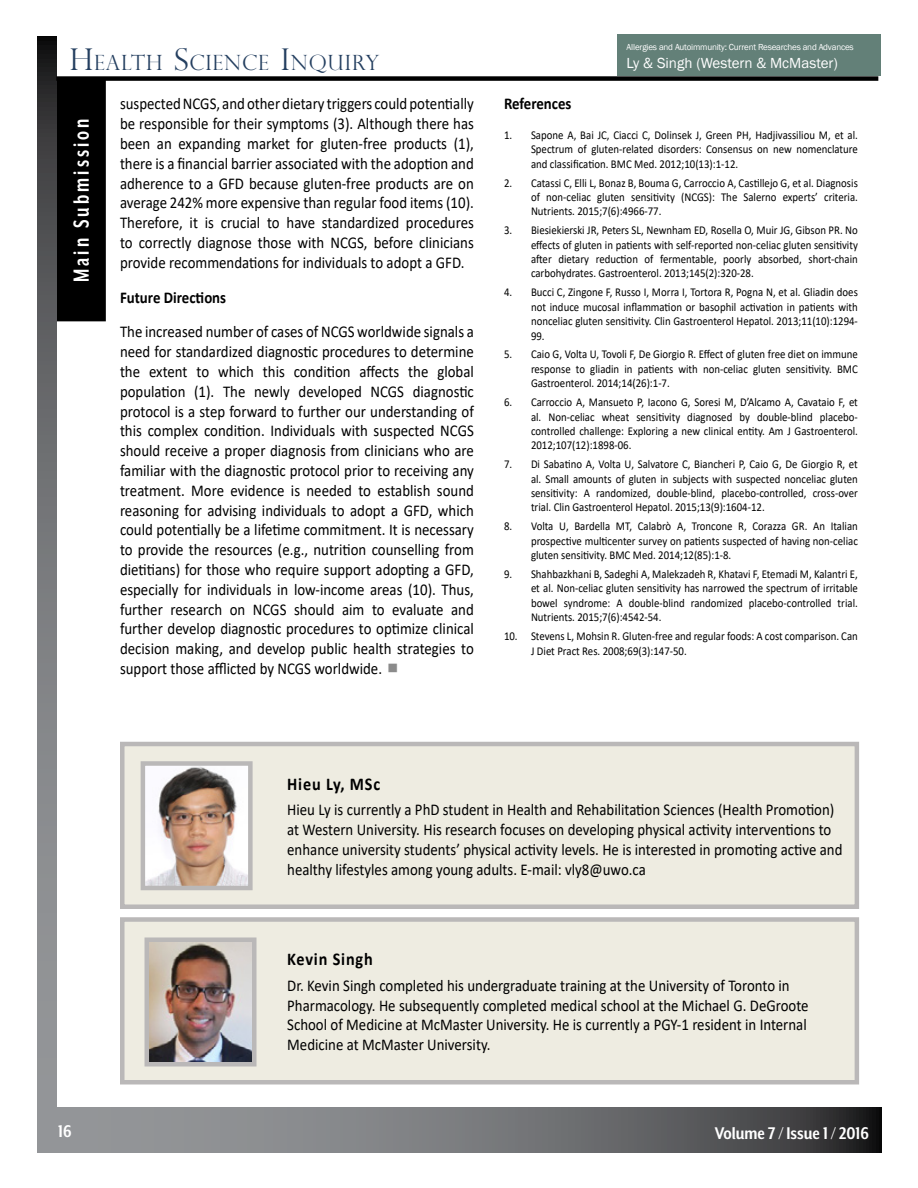
<style>
.page{position:relative;width:918px;height:1188px;background:#fff}
.page>*{position:absolute;margin:0;border:0;box-sizing:border-box;transform-origin:0 0}
.t1{font:700 25.2px "Mr Eaves XL San Nar OT";letter-spacing:.15em;color:#fff;scale:.83 1}
.t2{font:300 21px "Perpetua Titling";letter-spacing:.045em;color:#243f60}
.t3{font:700 19.5px "Mr Eaves XL San Nar OT";color:#fff}
.t4{font:700 18px "Calibri";letter-spacing:.05em;color:#000;scale:.9 1}
.t5{font:16.5px/19.8px "Calibri";color:#000;text-align:justify;scale:.9 1}
.t6{font:700 16.5px "Calibri";color:#000;scale:.9 1}
.t7{font:16.5px "Calibri";color:#fff;scale:.9 1}
.t8{font:15px "Franklin Gothic";color:#fff}
.t9{font:12px/14.4px "Calibri";color:#000;text-align:justify;scale:.9 1}
.t10{font:9px "Franklin Gothic";letter-spacing:-.02em;color:#fff}
.s1{font-size:30px}
</style>
<div class="page">
<div style="left:57px;top:82px;width:47px;height:237px;background:#000"></div>
<div style="left:55px;top:79px;width:51px;height:242px;border:4px solid #000"></div>
<svg style="left:56px;top:1108px;width:826px;height:45px;background:#707173"></svg>
<svg style="left:38px;top:37px;width:18px;height:1116px;background:#707274"></svg>
<div style="left:56px;top:76px;width:822px;height:5px;background:#000"></div>
<div style="left:618px;top:35px;width:263px;height:41px;background:#638078"></div>
<div style="left:120px;top:917px;width:739px;height:167px;background:#eeece1;border:4px solid #bab8b8"></div>
<div style="left:120px;top:742px;width:739px;height:167px;background:#eeece1;border:4px solid #bab8b8"></div>
<img style="left:146px;top:766px;width:102px;height:119px">
<div style="left:141px;top:761px;width:112px;height:129px;border:4px solid #bab8b8"></div>
<img style="left:150px;top:943px;width:101px;height:118px">
<div style="left:145px;top:938px;width:111px;height:128px;border:4px solid #bab8b8"></div>
<p class="t2" style="left:70px;top:55px;width:311px"><span class="s1">H</span>EALTH <span class="s1">S</span>CIENCE <span class="s1">I</span>NQUIRY</p>
<h1 class="t1" style="left:69px;top:282px;width:199px;rotate:-90deg">Main Submission</h1>
<p class="t5" style="left:120px;top:95px;width:395px">suspected NCGS, and other dietary triggers could potentially be responsible for their symptoms (3). Although there has been an expanding market for gluten-free products (1), there is a financial barrier associated with the adoption and adherence to a GFD because gluten-free products are on average 242% more expensive than regular food items (10).<br>Therefore, it is crucial to have standardized procedures to correctly diagnose those with NCGS, before clinicians provide recommendations for individuals to adopt a GFD.</p>
<p class="t6" style="left:120px;top:290px;width:120px">Future Directions</p>
<p class="t5" style="left:120px;top:323px;width:395px">The increased number of cases of NCGS worldwide signals a need for standardized diagnostic procedures to determine the extent to which this condition affects the global population (1). The newly developed NCGS diagnostic protocol is a step forward to further our understanding of this complex condition. Individuals with suspected NCGS should receive a proper diagnosis from clinicians who are familiar with the diagnostic protocol prior to receiving any treatment. More evidence is needed to establish sound reasoning for advising individuals to adopt a GFD, which could potentially be a lifetime commitment. It is necessary to provide the resources (e.g., nutrition counselling from dietitians) for those who require support adopting a GFD, especially for individuals in low-income areas (10). Thus, further research on NCGS should aim to evaluate and further develop diagnostic procedures to optimize clinical decision making, and develop public health strategies to support those afflicted by NCGS worldwide.</p>
<p class="t10" style="left:627px;top:41px;width:229px">Allergies and Autoimmunity: Current Researches and Advances</p>
<p class="t8" style="left:627px;top:54px;width:213px">Ly &amp; Singh (Western &amp; McMaster)</p>
<p class="t6" style="left:504px;top:97px;width:77px">References</p>
<p class="t9" style="left:531px;top:129px;width:365px;text-indent:-27px">1. Sapone A, Bai JC, Ciacci C, Dolinsek J, Green PH, Hadjivassiliou M, et al.<br>Spectrum of gluten-related disorders: Consensus on new nomenclature and classification. BMC Med. 2012;10(13):1-12.</p>
<p class="t9" style="left:531px;top:176px;width:365px;text-indent:-27px">2. Catassi C, Elli L, Bonaz B, Bouma G, Carroccio A, Castillejo G, et al. Diagnosis of non-celiac gluten sensitivity (NCGS): The Salerno experts’ criteria.<br>Nutrients. 2015;7(6):4966-77.</p>
<p class="t9" style="left:531px;top:224px;width:365px;text-indent:-27px">3. Biesiekierski JR, Peters SL, Newnham ED, Rosella O, Muir JG, Gibson PR. No effects of gluten in patients with self-reported non-celiac gluten sensitivity after dietary reduction of fermentable, poorly absorbed, short-chain carbohydrates. Gastroenterol. 2013;145(2):320-28.</p>
<p class="t9" style="left:531px;top:286px;width:365px;text-indent:-27px">4. Bucci C, Zingone F, Russo I, Morra I, Tortora R, Pogna N, et al. Gliadin does not induce mucosal inflammation or basophil activation in patients with nonceliac gluten sensitivity. Clin Gastroenterol Hepatol. 2013;11(10):1294- 99.</p>
<p class="t9" style="left:531px;top:348px;width:365px;text-indent:-27px">5. Caio G, Volta U, Tovoli F, De Giorgio R. Effect of gluten free diet on immune response to gliadin in patients with non-celiac gluten sensitivity. BMC Gastroenterol. 2014;14(26):1-7.</p>
<p class="t9" style="left:531px;top:396px;width:365px;text-indent:-27px">6. Carroccio A, Mansueto P, Iacono G, Soresi M, D’Alcamo A, Cavataio F, et al. Non-celiac wheat sensitivity diagnosed by double-blind placebo&shy;controlled challenge: Exploring a new clinical entity. Am J Gastroenterol.<br>2012;107(12):1898-06.</p>
<p class="t9" style="left:531px;top:458px;width:365px;text-indent:-27px">7. Di Sabatino A, Volta U, Salvatore C, Biancheri P, Caio G, De Giorgio R, et al. Small amounts of gluten in subjects with suspected nonceliac gluten sensitivity: A randomized, double-blind, placebo-controlled, cross-over trial. Clin Gastroenterol Hepatol. 2015;13(9):1604-12.</p>
<p class="t9" style="left:531px;top:520px;width:365px;text-indent:-27px">8. Volta U, Bardella MT, Calabrò A, Troncone R, Corazza GR. An Italian prospective multicenter survey on patients suspected of having non-celiac gluten sensitivity. BMC Med. 2014;12(85):1-8.</p>
<p class="t9" style="left:531px;top:568px;width:365px;text-indent:-27px">9. Shahbazkhani B, Sadeghi A, Malekzadeh R, Khatavi F, Etemadi M, Kalantri E, et al. Non-celiac gluten sensitivity has narrowed the spectrum of irritable bowel syndrome: A double-blind randomized placebo-controlled trial.<br>Nutrients. 2015;7(6):4542-54.</p>
<p class="t9" style="left:531px;top:630px;width:365px;text-indent:-27px">10. Stevens L, Mohsin R. Gluten-free and regular foods: A cost comparison. Can<br>J Diet Pract Res. 2008;69(3):147-50.</p>
<p class="t4" style="left:287px;top:776px;width:105px">Hieu Ly, MSc</p>
<p class="t5" style="left:287px;top:801px;width:618px;text-align:left">Hieu Ly is currently a PhD student in Health and Rehabilitation Sciences (Health Promotion) at Western University. His research focuses on developing physical activity interventions to enhance university students’ physical activity levels. He is interested in promoting active and healthy lifestyles among young adults. E-mail: vly8@uwo.ca</p>
<p class="t4" style="left:287px;top:952px;width:96px">Kevin Singh</p>
<p class="t5" style="left:287px;top:977px;width:581px;text-align:left">Dr. Kevin Singh completed his undergraduate training at the University of Toronto in Pharmacology. He subsequently completed medical school at the Michael G. DeGroote School of Medicine at McMaster University. He is currently a PGY-1 resident in Internal Medicine at McMaster University.</p>
<p class="t7" style="left:685px;top:1123px;width:157px">Volume 3/Issue 1/2012</p>
<p class="t3" style="left:58px;top:1122px;width:15px">16</p>
<p class="t3" style="left:715px;top:1123px;width:156px">Volume 7 / Issue 1 / 2016</p>
</div>
